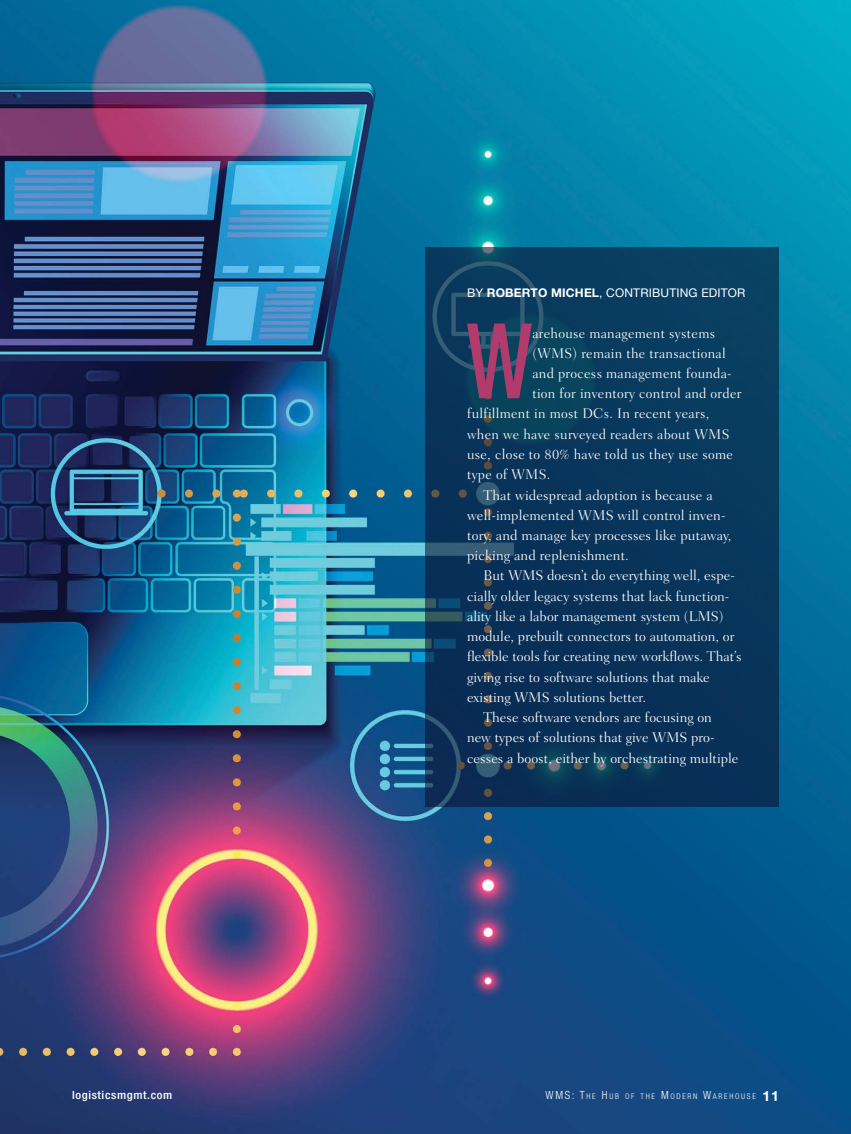
<style>
.page{position:relative;width:851px;height:1134px;background:#fff}
.page>*{position:absolute;margin:0;border:0;box-sizing:border-box;transform-origin:0 0}
.t1{font:500 condensed 104.55px "Helvetica Neue LT Std";color:#b13b6d;scale:.85 1}
.t2{font:300 14.25px "Fairfield LT Std";color:#fff}
.t3{font:300 14.25px "Fairfield LT Std";letter-spacing:.02em;color:#fff}
.t4{font:12px "Helvetica Neue LT Std";letter-spacing:.015em;color:#fff}
.t5{font:500 condensed 11.25px "Helvetica Neue LT Std";letter-spacing:.05em;color:#fff;scale:1.1 1}
.t6{font:300 condensed 7.8px "Helvetica Neue LT Std";letter-spacing:.215em;color:#fff}
.s1{font-weight:700}
.s2{font-size:11.25px}
.s3{font-weight:700;font-stretch:normal;font-size:14.25px}
</style>
<div class="page">
<img style="left:0;top:0;width:850px;height:1134px">
<svg style="left:425px;top:248px;width:353px;height:559px;fill:#08355a"></svg>
<p class="t4" style="left:467px;top:285px;width:280px">BY <span class="s1">ROBERTO MICHEL</span>, CONTRIBUTING EDITOR</p>
<h1 class="t1" style="left:466px;top:299px;width:79px">W</h1>
<p class="t3" style="left:532px;top:325px;width:184px">arehouse management systems</p>
<p class="t3" style="left:532px;top:345px;width:195px">(WMS) remain the transactional</p>
<p class="t3" style="left:532px;top:365px;width:201px">and process management founda-</p>
<p class="t3" style="left:532px;top:385px;width:211px">tion for inventory control and order</p>
<p class="t3" style="left:467px;top:406px;width:244px">fulfillment in most DCs. In recent years,</p>
<p class="t3" style="left:467px;top:426px;width:264px">when we have surveyed readers about WMS</p>
<p class="t3" style="left:467px;top:446px;width:267px">use, close to 80% have told us they use some</p>
<p class="t3" style="left:467px;top:466px;width:85px">type of WMS.</p>
<p class="t2" style="left:483px;top:487px;width:231px">That widespread adoption is because a</p>
<p class="t2" style="left:467px;top:507px;width:260px">well-implemented WMS will control inven-</p>
<p class="t2" style="left:467px;top:527px;width:266px">tory, and manage key processes like putaway,</p>
<p class="t2" style="left:467px;top:547px;width:163px">picking and replenishment.</p>
<p class="t2" style="left:483px;top:568px;width:253px">But WMS doesn’t do everything well, espe-</p>
<p class="t2" style="left:467px;top:588px;width:264px">cially older legacy systems that lack function-</p>
<p class="t2" style="left:467px;top:608px;width:258px">ality like a labor management system (LMS)</p>
<p class="t2" style="left:467px;top:628px;width:269px">module, prebuilt connectors to automation, or</p>
<p class="t2" style="left:467px;top:649px;width:276px">flexible tools for creating new workflows. That’s</p>
<p class="t2" style="left:467px;top:669px;width:244px">giving rise to software solutions that make</p>
<p class="t2" style="left:467px;top:689px;width:180px">existing WMS solutions better.</p>
<p class="t2" style="left:483px;top:709px;width:230px">These software vendors are focusing on</p>
<p class="t2" style="left:467px;top:730px;width:249px">new types of solutions that give WMS pro-</p>
<p class="t2" style="left:467px;top:750px;width:273px">cesses a boost, either by orchestrating multiple</p>
<p class="t5" style="left:72px;top:1089px;width:93px">logisticsmgmt.com</p>
<p class="t6" style="left:545px;top:1092px;width:235px"><span class="s2">WMS: T</span>HE <span class="s2">H</span> UB OF THE <span class="s2">M</span>ODERN <span class="s2">W</span>AREHOUSE <span class="s3">11</span></p>
</div>
